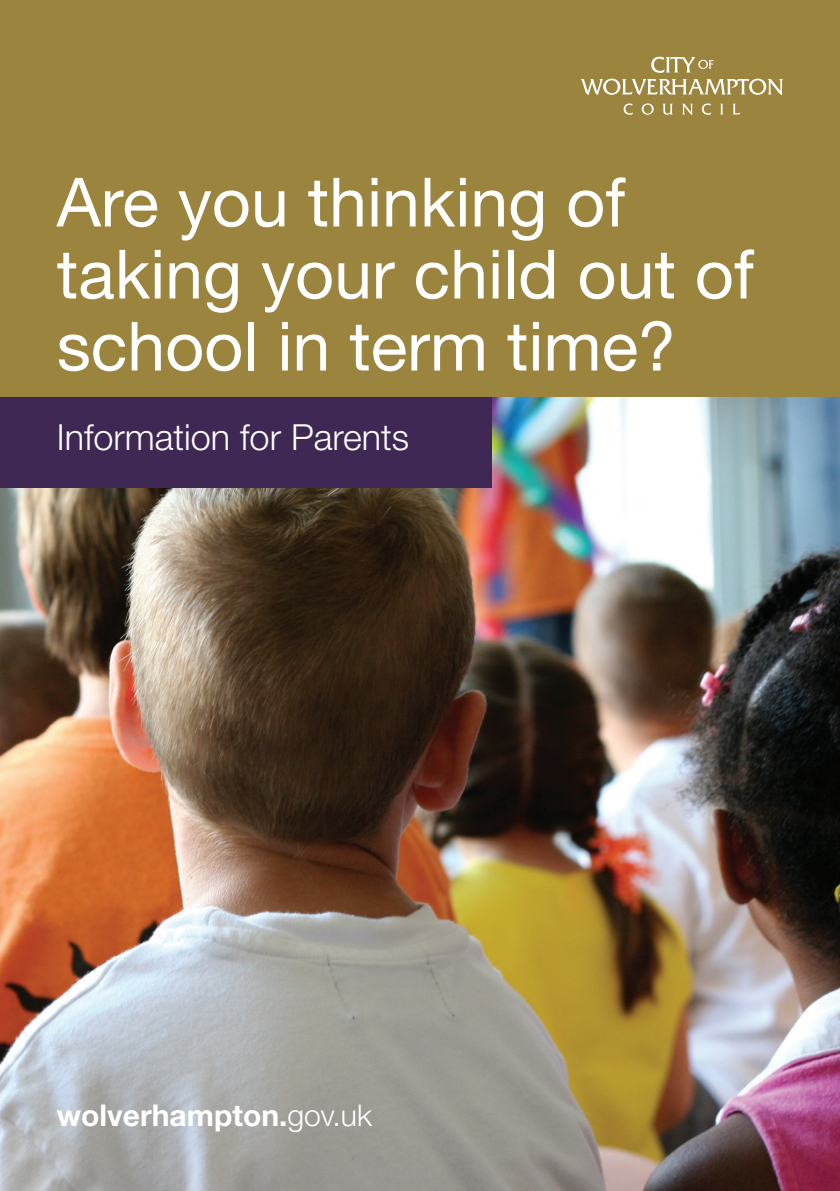
<style>
.page{position:relative;width:840px;height:1191px;background:#fff}
.page>*{position:absolute;margin:0;border:0;box-sizing:border-box;transform-origin:0 0}
.t1{font:68px/72px "Helvetica Neue LT Std";color:#fff}
.t2{font:300 36px "Helvetica Neue LT Std";color:#fff}
.t3{font:700 30px "Helvetica Neue LT Std";color:#fff}
.s1{font-weight:300}
</style>
<div class="page">
<img style="left:0;top:397px;width:839px;height:794px">
<div style="left:0;top:0;width:839px;height:397px;background:#9b843e"></div>
<div style="left:0;top:397px;width:491px;height:91px;background:#402854"></div>
<svg style="left:623px;top:103px;width:10px;height:12px"></svg>
<svg style="left:641px;top:103px;width:12px;height:12px"></svg>
<svg style="left:663px;top:104px;width:9px;height:11px"></svg>
<svg style="left:682px;top:104px;width:10px;height:11px"></svg>
<svg style="left:701px;top:103px;width:10px;height:12px"></svg>
<svg style="left:720px;top:104px;width:2px;height:10px"></svg>
<svg style="left:733px;top:104px;width:6px;height:10px"></svg>
<svg style="left:580px;top:57px;width:202px;height:38px"></svg>
<p class="t1" style="left:57px;top:173px;width:698px">Are you thinking of taking your child out of school in term time?</p>
<p class="t2" style="left:57px;top:424px;width:354px">Information for Parents</p>
<p class="t3" style="left:57px;top:1104px;width:317px">wolverhampton.<span class="s1">gov.uk</span></p>
</div>
